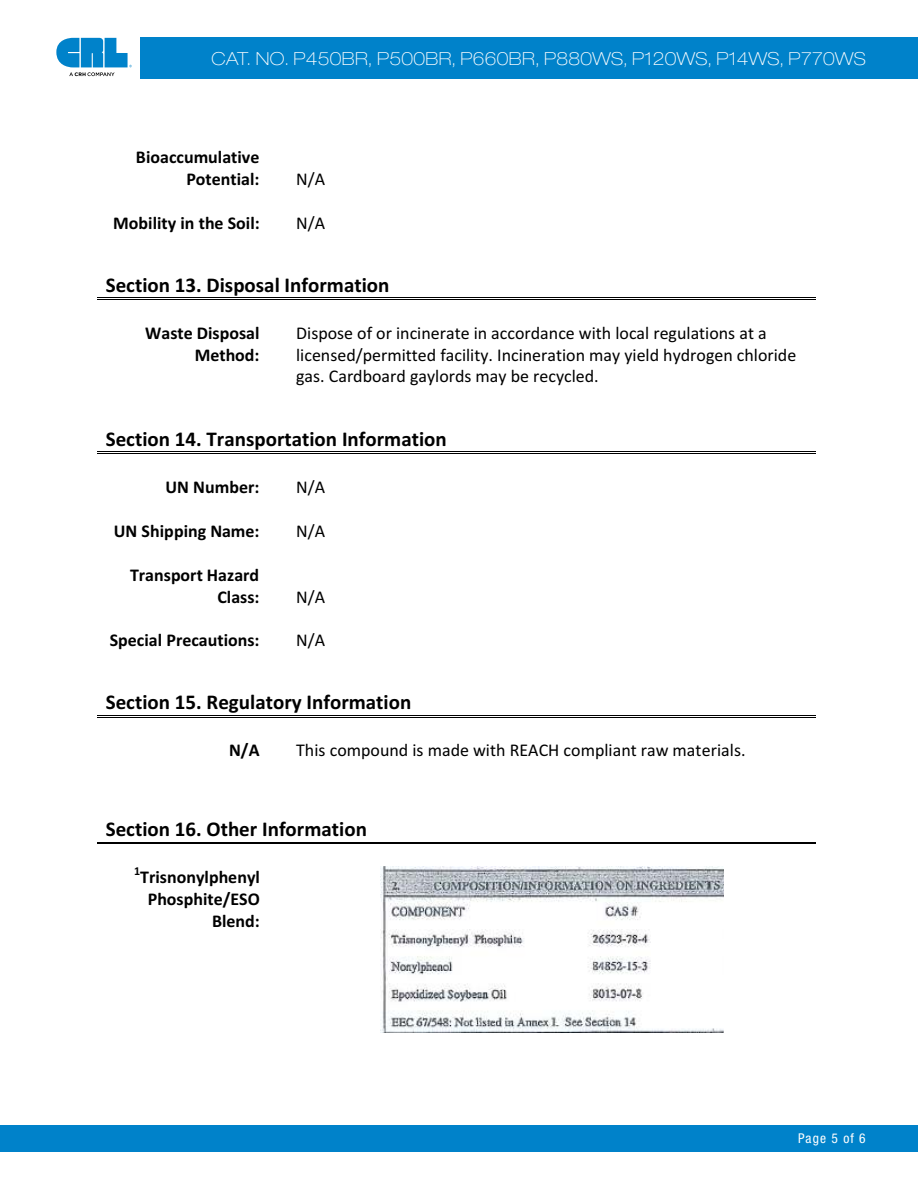
<style>
.page{position:relative;width:918px;height:1188px;background:#fff}
.page>*{position:absolute;margin:0;border:0;box-sizing:border-box;transform-origin:0 0}
.t1{font:700 21px "Calibri";color:#000}
.t2{font:18px/21.9px "Calibri";color:#000}
.t3{font:700 18px/21.9px "Calibri";color:#000;text-align:right}
.t4{font:100 expanded 18px "Helvetica Neue";letter-spacing:.02em;color:#fff}
.t5{font:condensed 13.5px "Helvetica Neue";letter-spacing:.08em;color:#fff}
.t6{font:700 12px "Calibri";color:#000}
</style>
<div class="page">
<div style="left:140px;top:38px;width:778px;height:41px;background:#0082ca"></div>
<div style="left:1px;top:1125px;width:917px;height:27px;background:#0082ca"></div>
<svg style="left:0;top:1125px;width:1px;height:27px"></svg>
<svg style="left:56px;top:38px;width:76px;height:38px"></svg>
<hr style="left:98px;top:297px;width:169px;height:1px;background:#000">
<hr style="left:98px;top:299px;width:169px;height:1px;background:#000">
<svg style="left:267px;top:297px;width:23px;height:3px"></svg>
<hr style="left:290px;top:297px;width:525px;height:1px;background:#000">
<hr style="left:290px;top:299px;width:525px;height:1px;background:#000">
<hr style="left:98px;top:451px;width:169px;height:1px;background:#000">
<hr style="left:98px;top:453px;width:169px;height:1px;background:#000">
<svg style="left:267px;top:451px;width:23px;height:3px"></svg>
<hr style="left:290px;top:451px;width:525px;height:1px;background:#000">
<hr style="left:290px;top:453px;width:525px;height:1px;background:#000">
<hr style="left:98px;top:715px;width:169px;height:1px;background:#000">
<hr style="left:98px;top:717px;width:169px;height:1px;background:#000">
<svg style="left:267px;top:715px;width:23px;height:3px"></svg>
<hr style="left:290px;top:715px;width:525px;height:1px;background:#000">
<hr style="left:290px;top:717px;width:525px;height:1px;background:#000">
<hr style="left:98px;top:842px;width:169px;height:1px;background:#000">
<hr style="left:98px;top:843px;width:169px;height:1px;background:#000">
<svg style="left:267px;top:842px;width:23px;height:2px"></svg>
<hr style="left:290px;top:842px;width:525px;height:1px;background:#000">
<hr style="left:290px;top:843px;width:525px;height:1px;background:#000">
<img style="left:380px;top:866px;width:344px;height:167px">
<p class="t4" style="left:211px;top:48px;width:656px">CAT. NO. P450BR, P500BR, P660BR, P880WS, P120WS, P14WS, P770WS</p>
<p class="t3" style="left:136px;top:147px;width:125px">Bioaccumulative<br>Potential:</p>
<p class="t2" style="left:296px;top:169px;width:31px">N/A</p>
<p class="t3" style="left:113px;top:213px;width:148px">Mobility in the Soil:</p>
<p class="t2" style="left:296px;top:213px;width:31px">N/A</p>
<p class="t1" style="left:106px;top:276px;width:285px">Section 13. Disposal Information</p>
<p class="t3" style="left:145px;top:323px;width:116px">Waste Disposal<br>Method:</p>
<p class="t2" style="left:296px;top:323px;width:502px">Dispose of or incinerate in accordance with local regulations at a licensed/permitted facility. Incineration may yield hydrogen chloride gas. Cardboard gaylords may be recycled.</p>
<p class="t1" style="left:106px;top:431px;width:343px">Section 14. Transportation Information</p>
<p class="t3" style="left:165px;top:477px;width:96px">UN Number:</p>
<p class="t2" style="left:296px;top:477px;width:31px">N/A</p>
<p class="t3" style="left:114px;top:521px;width:147px">UN Shipping Name:</p>
<p class="t2" style="left:296px;top:521px;width:31px">N/A</p>
<p class="t3" style="left:130px;top:565px;width:131px">Transport Hazard<br>Class:</p>
<p class="t2" style="left:296px;top:587px;width:31px">N/A</p>
<p class="t3" style="left:110px;top:631px;width:151px">Special Precautions:</p>
<p class="t2" style="left:296px;top:631px;width:31px">N/A</p>
<p class="t1" style="left:106px;top:694px;width:307px">Section 15. Regulatory Information</p>
<p class="t3" style="left:229px;top:741px;width:32px">N/A</p>
<p class="t2" style="left:296px;top:741px;width:451px">This compound is made with REACH compliant raw materials.</p>
<p class="t1" style="left:106px;top:821px;width:263px">Section 16. Other Information</p>
<p class="t6" style="left:134px;top:866px;width:8px">1</p>
<p class="t3" style="left:140px;top:867px;width:121px">Trisnonylphenyl<br>Phosphite/ESO<br>Blend:</p>
<p class="t5" style="left:798px;top:1131px;width:69px">Page 5 of 6</p>
</div>
